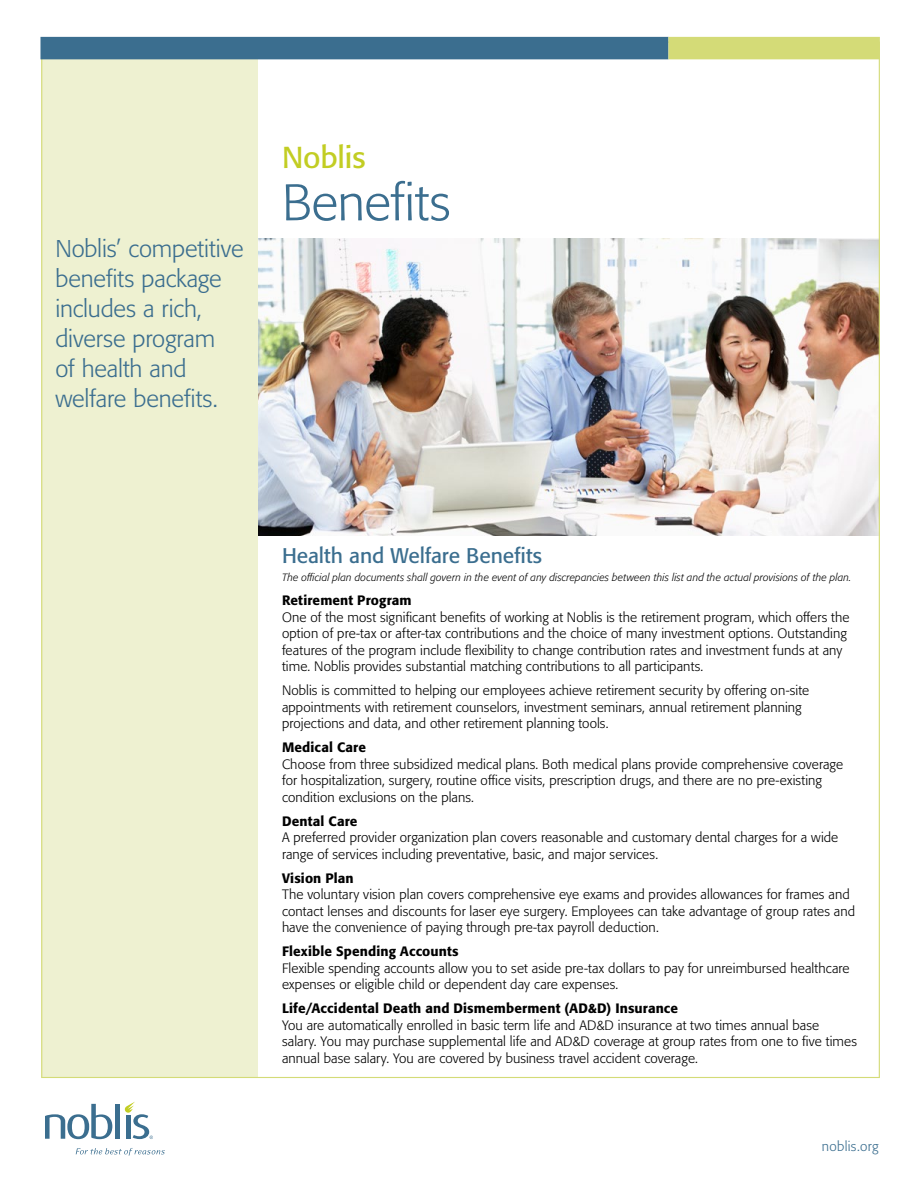
<style>
.page{position:relative;width:918px;height:1188px;background:#fff}
.page>*{position:absolute;margin:0;border:0;box-sizing:border-box;transform-origin:0 0}
.t1{font:300 51px "Formata";letter-spacing:-.005em;color:#3b6e8f}
.t2{font:30px "Formata";letter-spacing:-.01em;color:#c2cd23}
.t3{font:300 24px/30px "Formata";letter-spacing:-.005em;color:#3b6e8f}
.t4{font:21px "Formata";letter-spacing:-.005em;color:#3b6e8f}
.t5{font:300 13.5px/16.5px "Formata";letter-spacing:.005em;color:#000}
.t6{font:500 13.5px "Formata";letter-spacing:.01em;color:#000}
.t7{font:300 13.5px "Formata";letter-spacing:.025em;color:#3b6e8f}
.t8{font:italic 300 10.5px "Formata";letter-spacing:.015em;color:#000}
</style>
<div class="page">
<img style="left:258px;top:239px;width:620px;height:297px">
<div style="left:42px;top:42px;width:216px;height:1035px;background:#eef1d1"></div>
<svg style="left:45px;top:1104px;width:67px;height:35px"></svg>
<div style="left:115px;top:1104px;width:5px;height:35px;background:#3b6e8f"></div>
<svg style="left:76px;top:1148px;width:89px;height:8px"></svg>
<svg style="left:125px;top:1102px;width:28px;height:37px"></svg>
<div style="left:40px;top:37px;width:628px;height:22px;background:#3b6e8f"></div>
<div style="left:668px;top:37px;width:212px;height:22px;background:#d4db77"></div>
<h3 class="t3" style="left:55px;top:234px;width:190px">Noblis’ competitive benefits package includes a rich, diverse program<br>of health and welfare benefits.</h3>
<h2 class="t2" style="left:282px;top:139px;width:85px">Noblis</h2>
<h1 class="t1" style="left:282px;top:173px;width:170px">Benefits</h1>
<h3 class="t4" style="left:282px;top:543px;width:262px">Health and Welfare Benefits</h3>
<p class="t8" style="left:282px;top:571px;width:571px">The official plan documents shall govern in the event of any discrepancies between this list and the actual provisions of the plan.</p>
<p class="t6" style="left:282px;top:592px;width:131px">Retirement Program</p>
<p class="t5" style="left:282px;top:609px;width:569px">One of the most significant benefits of working at Noblis is the retirement program, which offers the option of pre-tax or after-tax contributions and the choice of many investment options. Outstanding features of the program include flexibility to change contribution rates and investment funds at any time. Noblis provides substantial matching contributions to all participants.</p>
<p class="t5" style="left:282px;top:682px;width:529px">Noblis is committed to helping our employees achieve retirement security by offering on-site appointments with retirement counselors, investment seminars, annual retirement planning projections and data, and other retirement planning tools.</p>
<p class="t6" style="left:282px;top:739px;width:86px">Medical Care</p>
<p class="t5" style="left:282px;top:756px;width:563px">Choose from three subsidized medical plans. Both medical plans provide comprehensive coverage for hospitalization, surgery, routine office visits, prescription drugs, and there are no pre-existing condition exclusions on the plans.</p>
<p class="t6" style="left:282px;top:813px;width:77px">Dental Care</p>
<p class="t5" style="left:282px;top:829px;width:558px">A preferred provider organization plan covers reasonable and customary dental charges for a wide range of services including preventative, basic, and major services.</p>
<p class="t6" style="left:282px;top:870px;width:73px">Vision Plan</p>
<p class="t5" style="left:282px;top:886px;width:575px">The voluntary vision plan covers comprehensive eye exams and provides allowances for frames and contact lenses and discounts for laser eye surgery. Employees can take advantage of group rates and have the convenience of paying through pre-tax payroll deduction.</p>
<p class="t6" style="left:282px;top:943px;width:178px">Flexible Spending Accounts</p>
<p class="t5" style="left:282px;top:960px;width:569px">Flexible spending accounts allow you to set aside pre-tax dollars to pay for unreimbursed healthcare expenses or eligible child or dependent day care expenses.</p>
<p class="t6" style="left:282px;top:1000px;width:398px">Life/Accidental Death and Dismemberment (AD&amp;D) Insurance</p>
<p class="t5" style="left:282px;top:1017px;width:577px">You are automatically enrolled in basic term life and AD&amp;D insurance at two times annual base salary. You may purchase supplemental life and AD&amp;D coverage at group rates from one to five times annual base salary. You are covered by business travel accident coverage.</p>
<p class="t7" style="left:822px;top:1138px;width:58px">noblis.org</p>
</div>
